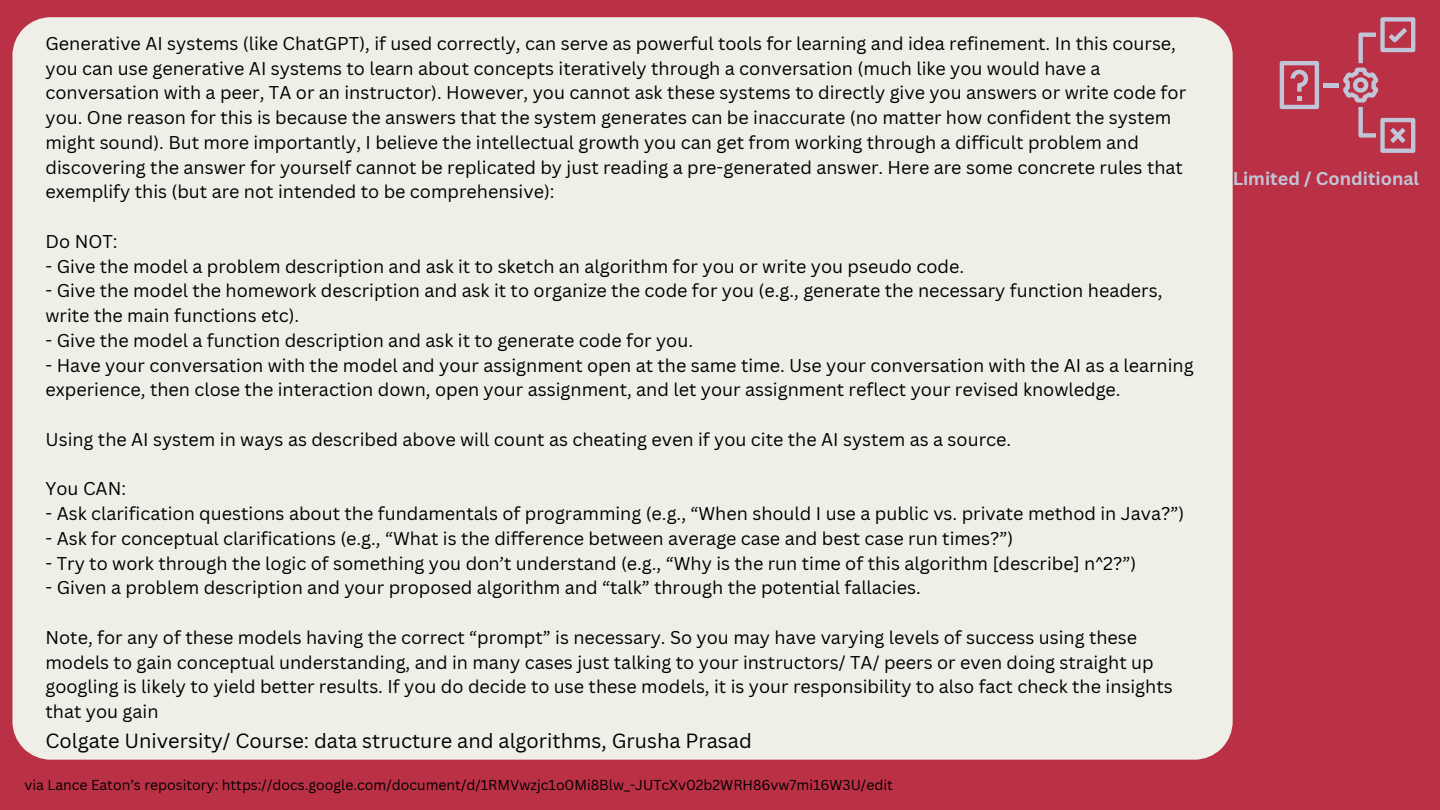
<style>
.page{position:relative;width:1440px;height:810px;background:#ba3044}
.page>*{position:absolute;margin:0;border:0;box-sizing:border-box;transform-origin:0 0}
.t1{font:20px "Canva Sans";color:#000}
.t2{font:18px/24.8px "Canva Sans";color:#000}
.t3{font:700 18px "Canva Sans";color:#c2c4d7}
.t4{font:14px "Canva Sans";color:#000}
</style>
<div class="page">
<div style="left:12px;top:17px;width:1221px;height:743px;background:#efeee7"></div>
<svg style="left:1280px;top:61px;width:39px;height:48px"></svg>
<hr style="left:1323px;top:83px;width:16px;height:4px;background:#c2c4d7">
<svg style="left:1343px;top:17px;width:72px;height:136px"></svg>
<h3 class="t2" style="left:45px;top:30px;width:1142px">Generative AI systems (like ChatGPT), if used correctly, can serve as powerful tools for learning and idea refinement. In this course, you can use generative AI systems to learn about concepts iteratively through a conversation (much like you would have a conversation with a peer, TA or an instructor). However, you cannot ask these systems to directly give you answers or write code for you. One reason for this is because the answers that the system generates can be inaccurate (no matter how confident the system might sound). But more importantly, I believe the intellectual growth you can get from working through a difficult problem and discovering the answer for yourself cannot be replicated by just reading a pre-generated answer. Here are some concrete rules that exemplify this (but are not intended to be comprehensive):</h3>
<h3 class="t2" style="left:45px;top:228px;width:74px">Do NOT:</h3>
<h3 class="t2" style="left:45px;top:253px;width:920px">- Give the model a problem description and ask it to sketch an algorithm for you or write you pseudo code.</h3>
<h3 class="t2" style="left:45px;top:278px;width:1119px">- Give the model the homework description and ask it to organize the code for you (e.g., generate the necessary function headers, write the main functions etc).</h3>
<h3 class="t2" style="left:45px;top:327px;width:649px">- Give the model a function description and ask it to generate code for you.</h3>
<h3 class="t2" style="left:45px;top:352px;width:1150px">- Have your conversation with the model and your assignment open at the same time. Use your conversation with the AI as a learning experience, then close the interaction down, open your assignment, and let your assignment reflect your revised knowledge.</h3>
<h3 class="t2" style="left:45px;top:426px;width:967px">Using the AI system in ways as described above will count as cheating even if you cite the AI system as a source.</h3>
<h3 class="t2" style="left:45px;top:476px;width:82px">You CAN:</h3>
<h3 class="t2" style="left:45px;top:501px;width:1140px">- Ask clarification questions about the fundamentals of programming (e.g., “When should I use a public vs. private method in Java?”)</h3>
<h3 class="t2" style="left:45px;top:525px;width:969px">- Ask for conceptual clarifications (e.g., “What is the difference between average case and best case run times?”)</h3>
<h3 class="t2" style="left:45px;top:550px;width:1092px">- Try to work through the logic of something you don’t understand (e.g., “Why is the run time of this algorithm [describe] n^2?”)</h3>
<h3 class="t2" style="left:45px;top:575px;width:877px">- Given a problem description and your proposed algorithm and “talk” through the potential fallacies.</h3>
<h3 class="t2" style="left:45px;top:624px;width:1129px">Note, for any of these models having the correct “prompt” is necessary. So you may have varying levels of success using these models to gain conceptual understanding, and in many cases just talking to your instructors/ TA/ peers or even doing straight up googling is likely to yield better results. If you do decide to use these models, it is your responsibility to also fact check the insights that you gain</h3>
<h1 class="t1" style="left:45px;top:727px;width:708px">Colgate University/ Course: data structure and algorithms, Grusha Prasad</h1>
<p class="t4" style="left:25px;top:775px;width:870px">via Lance Eaton’s repository: https://docs.google.com/document/d/1RMVwzjc1o0Mi8Blw_-JUTcXv02b2WRH86vw7mi16W3U/edit</p>
<h2 class="t3" style="left:1233px;top:166px;width:188px">Limited / Conditional</h2>
</div>
